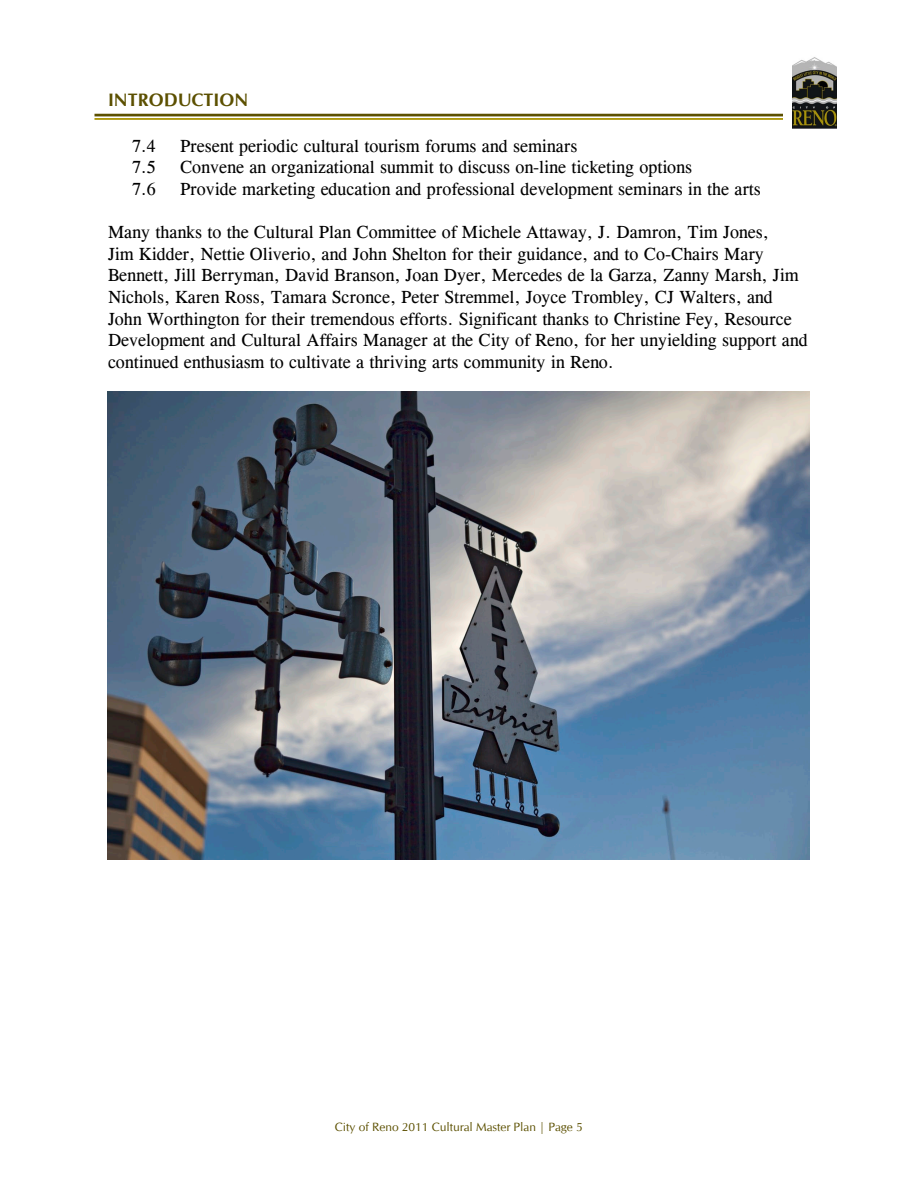
<style>
.page{position:relative;width:918px;height:1188px;background:#fff}
.page>*{position:absolute;margin:0;border:0;box-sizing:border-box;transform-origin:0 0}
.TAB1{font:18px/21.6px "CG Times";color:#000}
.t1{font:700 18px "CG Omega";color:#5c5001}
.t2{font:12px "CG Omega";color:#5c5001}
</style>
<div class="page">
<img style="left:792px;top:57px;width:45px;height:71px">
<hr style="left:94px;top:114px;width:689px;height:2px;background:#5c5001">
<hr style="left:94px;top:118px;width:689px;height:2px;background:#a99302">
<img style="left:108px;top:391px;width:702px;height:468px">
<p class="t1" style="left:108px;top:88px;width:142px">INTRODUCTION</p>
<p class="TAB1" style="left:132px;top:135px;width:25px">7.4</p>
<p class="TAB1" style="left:180px;top:135px;width:399px">Present periodic cultural tourism forums and seminars</p>
<p class="TAB1" style="left:132px;top:157px;width:25px">7.5</p>
<p class="TAB1" style="left:180px;top:157px;width:514px">Convene an organizational summit to discuss on-line ticketing options</p>
<p class="TAB1" style="left:132px;top:178px;width:25px">7.6</p>
<p class="TAB1" style="left:180px;top:178px;width:582px">Provide marketing education and professional development seminars in the arts</p>
<p class="TAB1" style="left:108px;top:221px;width:701px">Many thanks to the Cultural Plan Committee of Michele Attaway, J. Damron, Tim Jones,<br>Jim Kidder, Nettie Oliverio, and John Shelton for their guidance, and to Co-Chairs Mary Bennett, Jill Berryman, David Branson, Joan Dyer, Mercedes de la Garza, Zanny Marsh, Jim Nichols, Karen Ross, Tamara Scronce, Peter Stremmel, Joyce Trombley, CJ Walters, and John Worthington for their tremendous efforts. Significant thanks to Christine Fey, Resource Development and Cultural Affairs Manager at the City of Reno, for her unyielding support and continued enthusiasm to cultivate a thriving arts community in Reno.</p>
<p class="t2" style="left:335px;top:1120px;width:249px">City of Reno 2011 Cultural Master Plan | Page 5</p>
</div>
